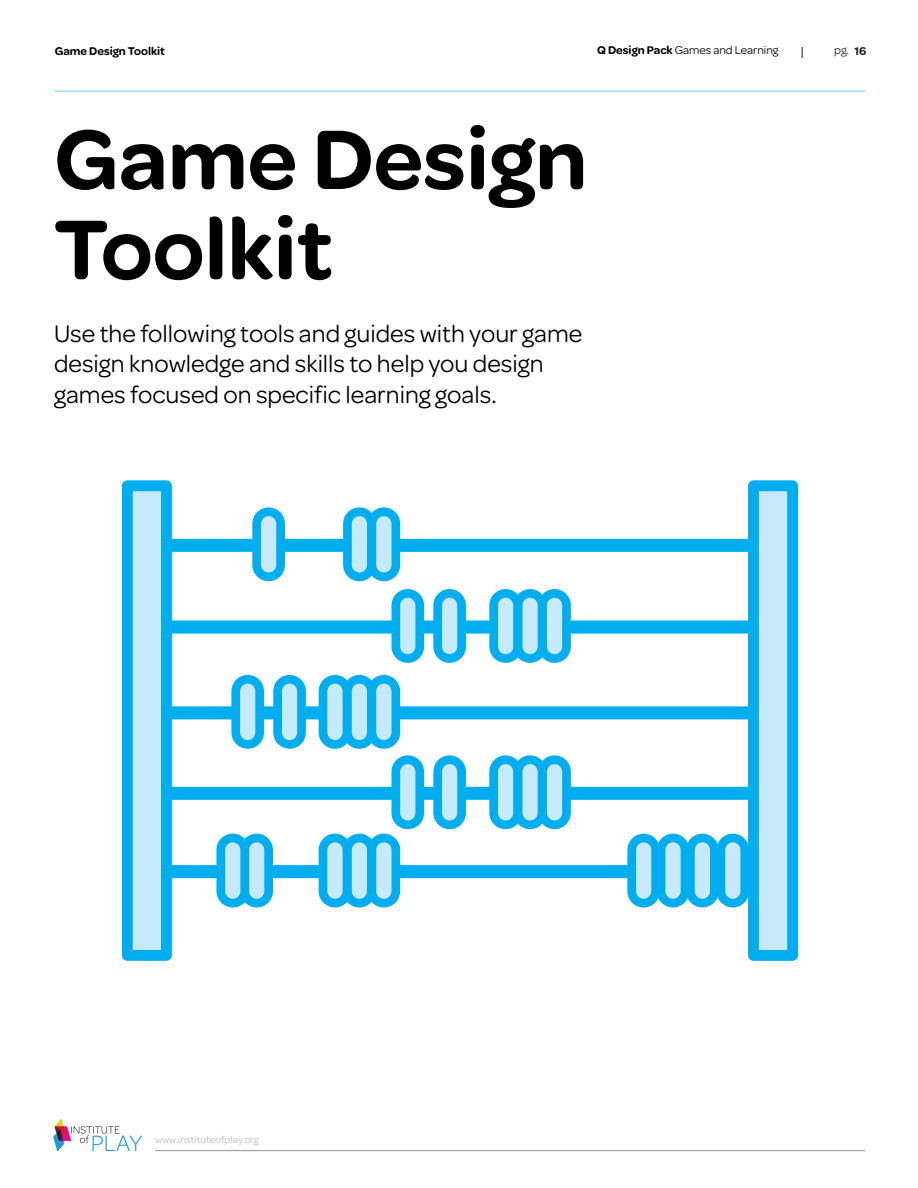
<style>
.page{position:relative;width:918px;height:1188px;background:#fff}
.page>*{position:absolute;margin:0;border:0;box-sizing:border-box;transform-origin:0 0}
.t1{font:600 90px/90px "Omnes";color:#000}
.t2{font:25.5px/30.6px "Omnes";color:#000}
.t3{font:12px "Omnes";color:#000}
.t4{font:600 12px "Omnes";color:#000}
.t5{font:12px "Omnes";color:#231f20}
.t6{font:10.5px "Omnes";color:#bcbdc0}
.s1{font-weight:600}
</style>
<div class="page">
<hr style="left:155px;top:1150px;width:710px;height:1px;background:#939598">
<svg style="left:53px;top:1119px;width:89px;height:33px"></svg>
<hr style="left:55px;top:91px;width:810px;height:1px;background:#6bcff6">
<div style="left:166px;top:706px;width:587px;height:13px;background:#00aeef"></div>
<div style="left:323px;top:679px;width:24px;height:65px;background:#c6eafa;border-radius:12px"></div>
<div style="left:319px;top:675px;width:32px;height:74px;border:9px solid #00aeef;border-radius:12px"></div>
<div style="left:347px;top:679px;width:24px;height:65px;background:#c6eafa;border-radius:12px"></div>
<div style="left:343px;top:675px;width:33px;height:74px;border:9px solid #00aeef;border-radius:12px"></div>
<div style="left:372px;top:679px;width:24px;height:65px;background:#c6eafa;border-radius:12px"></div>
<div style="left:368px;top:675px;width:32px;height:74px;border:9px solid #00aeef;border-radius:12px"></div>
<div style="left:166px;top:539px;width:587px;height:13px;background:#00aeef"></div>
<div style="left:257px;top:512px;width:24px;height:65px;background:#c6eafa;border-radius:12px"></div>
<div style="left:252px;top:507px;width:33px;height:74px;border:9px solid #00aeef;border-radius:12px"></div>
<div style="left:347px;top:512px;width:24px;height:65px;background:#c6eafa;border-radius:12px"></div>
<div style="left:343px;top:507px;width:33px;height:74px;border:9px solid #00aeef;border-radius:12px"></div>
<div style="left:372px;top:512px;width:24px;height:65px;background:#c6eafa;border-radius:12px"></div>
<div style="left:368px;top:507px;width:32px;height:74px;border:9px solid #00aeef;border-radius:12px"></div>
<div style="left:166px;top:865px;width:587px;height:13px;background:#00aeef"></div>
<div style="left:323px;top:838px;width:24px;height:65px;background:#c6eafa;border-radius:12px"></div>
<div style="left:319px;top:834px;width:32px;height:73px;border:9px solid #00aeef;border-radius:12px"></div>
<div style="left:245px;top:838px;width:24px;height:65px;background:#c6eafa;border-radius:12px"></div>
<div style="left:240px;top:834px;width:33px;height:73px;border:9px solid #00aeef;border-radius:12px"></div>
<div style="left:221px;top:838px;width:24px;height:65px;background:#c6eafa;border-radius:12px"></div>
<div style="left:216px;top:834px;width:33px;height:73px;border:9px solid #00aeef;border-radius:12px"></div>
<div style="left:347px;top:838px;width:24px;height:65px;background:#c6eafa;border-radius:12px"></div>
<div style="left:343px;top:834px;width:33px;height:73px;border:9px solid #00aeef;border-radius:12px"></div>
<div style="left:372px;top:838px;width:24px;height:65px;background:#c6eafa;border-radius:12px"></div>
<div style="left:368px;top:834px;width:32px;height:73px;border:9px solid #00aeef;border-radius:12px"></div>
<div style="left:632px;top:838px;width:24px;height:65px;background:#c6eafa;border-radius:12px"></div>
<div style="left:627px;top:834px;width:33px;height:73px;border:9px solid #00aeef;border-radius:12px"></div>
<div style="left:661px;top:838px;width:24px;height:65px;background:#c6eafa;border-radius:12px"></div>
<div style="left:657px;top:834px;width:32px;height:73px;border:9px solid #00aeef;border-radius:12px"></div>
<div style="left:690px;top:838px;width:24px;height:65px;background:#c6eafa;border-radius:12px"></div>
<div style="left:686px;top:834px;width:33px;height:73px;border:9px solid #00aeef;border-radius:12px"></div>
<div style="left:721px;top:838px;width:24px;height:65px;background:#c6eafa;border-radius:12px"></div>
<div style="left:717px;top:834px;width:32px;height:73px;border:9px solid #00aeef;border-radius:12px"></div>
<div style="left:166px;top:621px;width:587px;height:13px;background:#00aeef"></div>
<div style="left:494px;top:593px;width:24px;height:66px;background:#c6eafa;border-radius:12px"></div>
<div style="left:489px;top:589px;width:33px;height:74px;border:9px solid #00aeef;border-radius:12px"></div>
<div style="left:518px;top:593px;width:24px;height:66px;background:#c6eafa;border-radius:12px"></div>
<div style="left:514px;top:589px;width:32px;height:74px;border:9px solid #00aeef;border-radius:12px"></div>
<div style="left:396px;top:593px;width:24px;height:66px;background:#c6eafa;border-radius:12px"></div>
<div style="left:391px;top:589px;width:33px;height:74px;border:9px solid #00aeef;border-radius:12px"></div>
<div style="left:438px;top:593px;width:24px;height:66px;background:#c6eafa;border-radius:12px"></div>
<div style="left:433px;top:589px;width:33px;height:74px;border:9px solid #00aeef;border-radius:12px"></div>
<div style="left:236px;top:679px;width:24px;height:65px;background:#c6eafa;border-radius:12px"></div>
<div style="left:231px;top:675px;width:33px;height:74px;border:9px solid #00aeef;border-radius:12px"></div>
<div style="left:278px;top:679px;width:24px;height:65px;background:#c6eafa;border-radius:12px"></div>
<div style="left:273px;top:675px;width:33px;height:74px;border:9px solid #00aeef;border-radius:12px"></div>
<div style="left:543px;top:593px;width:24px;height:66px;background:#c6eafa;border-radius:12px"></div>
<div style="left:538px;top:589px;width:33px;height:74px;border:9px solid #00aeef;border-radius:12px"></div>
<div style="left:166px;top:787px;width:587px;height:13px;background:#00aeef"></div>
<div style="left:494px;top:760px;width:24px;height:65px;background:#c6eafa;border-radius:12px"></div>
<div style="left:489px;top:755px;width:33px;height:74px;border:9px solid #00aeef;border-radius:12px"></div>
<div style="left:518px;top:760px;width:24px;height:65px;background:#c6eafa;border-radius:12px"></div>
<div style="left:514px;top:755px;width:32px;height:74px;border:9px solid #00aeef;border-radius:12px"></div>
<div style="left:396px;top:760px;width:24px;height:65px;background:#c6eafa;border-radius:12px"></div>
<div style="left:391px;top:755px;width:33px;height:74px;border:9px solid #00aeef;border-radius:12px"></div>
<div style="left:438px;top:760px;width:24px;height:65px;background:#c6eafa;border-radius:12px"></div>
<div style="left:433px;top:755px;width:33px;height:74px;border:9px solid #00aeef;border-radius:12px"></div>
<div style="left:543px;top:760px;width:24px;height:65px;background:#c6eafa;border-radius:12px"></div>
<div style="left:538px;top:755px;width:33px;height:74px;border:9px solid #00aeef;border-radius:12px"></div>
<div style="left:122px;top:480px;width:50px;height:481px;background:#c6eafa;border:11px solid #00aeef"></div>
<div style="left:748px;top:480px;width:50px;height:481px;background:#c6eafa;border:11px solid #00aeef"></div>
<p class="t4" style="left:55px;top:42px;width:112px">Game Design Toolkit</p>
<p class="t3" style="left:597px;top:42px;width:183px"><span class="s1">Q Design Pack</span> Games and Learning</p>
<p class="t5" style="left:834px;top:42px;width:34px">pg. <span class="s1">16</span></p>
<h1 class="t1" style="left:54px;top:109px;width:535px">Game Design<br>Toolkit</h1>
<p class="t2" style="left:54px;top:317px;width:530px">Use the following tools and guides with your game design knowledge and skills to help you design games focused on specific learning goals.</p>
<p class="t6" style="left:155px;top:1132px;width:105px">www.instituteofplay.org</p>
</div>
